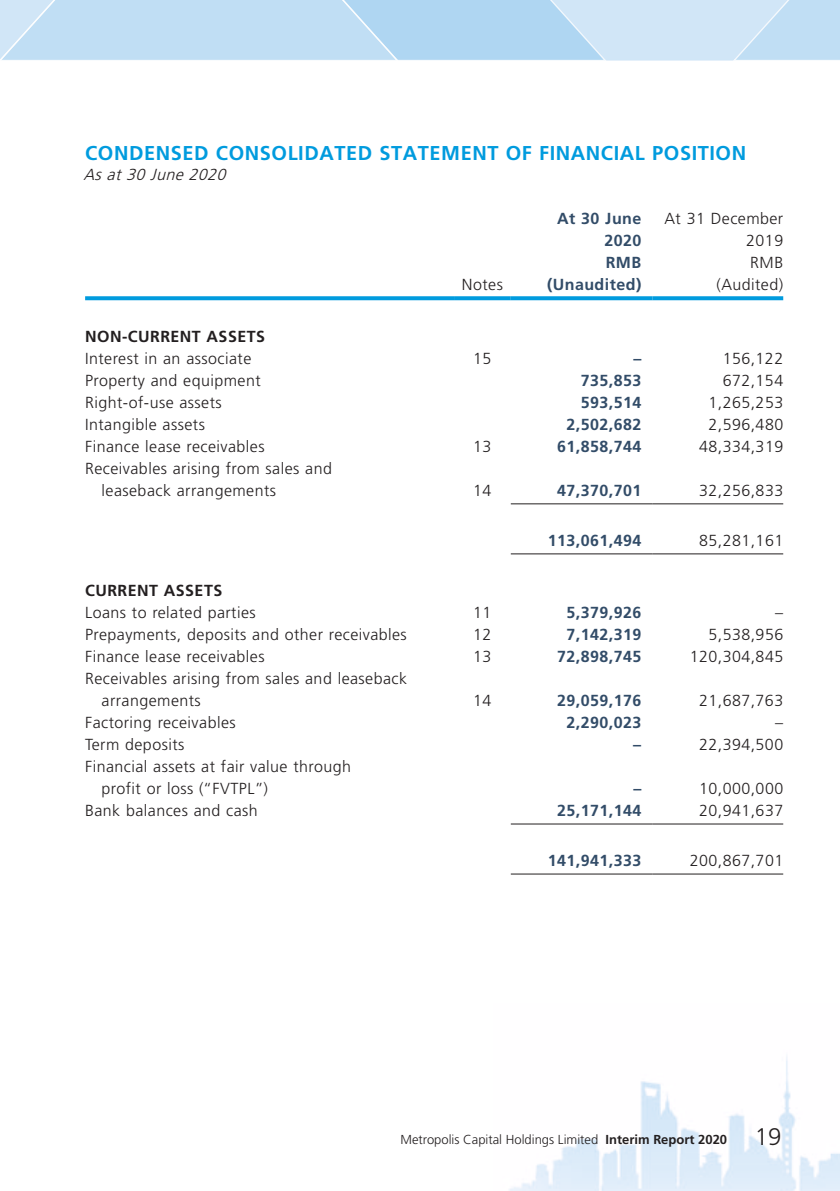
<style>
.page{position:relative;width:840px;height:1191px;background:#fff}
.page>*{position:absolute;margin:0;border:0;box-sizing:border-box;transform-origin:0 0}
.t1{font:700 20px "Frutiger LT Std";letter-spacing:.03em;color:#009bde}
.t2{font:300 16px/22px "Frutiger LT Std";letter-spacing:.03em;color:#231f20}
.t3{font:700 16px "Frutiger LT Std";letter-spacing:.03em;color:#324c68}
.t4{font:700 16px "Frutiger LT Std";letter-spacing:.03em;color:#231f20}
.t5{font:italic 300 16px "Frutiger LT Std";color:#231f20}
.t6{font:300 13px "Frutiger LT Std";color:#231f20}
.s1{font-weight:700}
.s2{font-size:24px}
</style>
<div class="page">
<img style="left:509px;top:1057px;width:330px;height:134px">
<svg style="left:0;top:0;width:839px;height:61px;background:#c1def4"></svg>
<svg style="left:85px;top:296px;width:369px;height:4px"></svg>
<svg style="left:454px;top:296px;width:56px;height:4px"></svg>
<svg style="left:510px;top:296px;width:142px;height:4px"></svg>
<svg style="left:652px;top:296px;width:130px;height:4px"></svg>
<hr style="left:510px;top:503px;width:142px;height:1px;background:#231f20">
<hr style="left:652px;top:503px;width:130px;height:1px;background:#231f20">
<hr style="left:510px;top:553px;width:142px;height:1px;background:#231f20">
<hr style="left:652px;top:553px;width:130px;height:1px;background:#231f20">
<hr style="left:510px;top:823px;width:142px;height:1px;background:#231f20">
<hr style="left:652px;top:823px;width:130px;height:1px;background:#231f20">
<hr style="left:510px;top:873px;width:142px;height:1px;background:#231f20">
<hr style="left:652px;top:873px;width:130px;height:1px;background:#231f20">
<p class="t1" style="left:85px;top:141px;width:662px">CONDENSED CONSOLIDATED STATEMENT OF FINANCIAL POSITION</p>
<p class="t5" style="left:83px;top:165px;width:148px">Asat30 June 2020</p>
<p class="t3" style="left:557px;top:209px;width:86px">At 30 June</p>
<p class="t2" style="left:664px;top:207px;width:120px">At 31 December</p>
<p class="t3" style="left:604px;top:231px;width:38px">2020</p>
<p class="t2" style="left:745px;top:229px;width:38px">2019</p>
<p class="t3" style="left:605px;top:253px;width:37px">RMB</p>
<p class="t2" style="left:749px;top:251px;width:34px">RMB</p>
<p class="t2" style="left:461px;top:273px;width:42px">Notes</p>
<p class="t3" style="left:546px;top:275px;width:96px">(Unaudited)</p>
<p class="t2" style="left:716px;top:273px;width:68px">(Audited)</p>
<p class="t4" style="left:85px;top:327px;width:181px">NON-CURRENT ASSETS</p>
<p class="t2" style="left:85px;top:348px;width:168px">Interest in an associate</p>
<p class="t2" style="left:473px;top:348px;width:20px">15</p>
<p class="t3" style="left:633px;top:349px;width:9px">–</p>
<p class="t2" style="left:722px;top:348px;width:62px">156,122</p>
<p class="t2" style="left:85px;top:370px;width:177px">Property and equipment</p>
<p class="t3" style="left:580px;top:371px;width:62px">735,853</p>
<p class="t2" style="left:722px;top:370px;width:62px">672,154</p>
<p class="t2" style="left:85px;top:392px;width:138px">Right-of-use assets</p>
<p class="t3" style="left:580px;top:393px;width:62px">593,514</p>
<p class="t2" style="left:708px;top:392px;width:76px">1,265,253</p>
<p class="t2" style="left:85px;top:414px;width:121px">Intangible assets</p>
<p class="t3" style="left:566px;top:415px;width:76px">2,502,682</p>
<p class="t2" style="left:708px;top:414px;width:76px">2,596,480</p>
<p class="t2" style="left:85px;top:436px;width:181px">Finance lease receivables</p>
<p class="t2" style="left:473px;top:436px;width:20px">13</p>
<p class="t3" style="left:557px;top:437px;width:86px">61,858,744</p>
<p class="t2" style="left:698px;top:436px;width:86px">48,334,319</p>
<p class="t2" style="left:101px;top:458px;width:232px;text-indent:-16px">Receivables arising from sales and leaseback arrangements</p>
<p class="t2" style="left:473px;top:480px;width:20px">14</p>
<p class="t3" style="left:557px;top:481px;width:86px">47,370,701</p>
<p class="t2" style="left:698px;top:480px;width:86px">32,256,833</p>
<p class="t3" style="left:547px;top:531px;width:95px">113,061,494</p>
<p class="t2" style="left:698px;top:530px;width:86px">85,281,161</p>
<p class="t4" style="left:85px;top:581px;width:138px">CURRENT ASSETS</p>
<p class="t2" style="left:85px;top:602px;width:172px">Loans to related parties</p>
<p class="t2" style="left:473px;top:602px;width:20px">11</p>
<p class="t3" style="left:566px;top:603px;width:76px">5,379,926</p>
<p class="t2" style="left:774px;top:602px;width:9px">–</p>
<p class="t2" style="left:85px;top:624px;width:323px">Prepayments, deposits and other receivables</p>
<p class="t2" style="left:473px;top:624px;width:20px">12</p>
<p class="t3" style="left:566px;top:625px;width:76px">7,142,319</p>
<p class="t2" style="left:708px;top:624px;width:76px">5,538,956</p>
<p class="t2" style="left:85px;top:646px;width:181px">Finance lease receivables</p>
<p class="t2" style="left:473px;top:646px;width:20px">13</p>
<p class="t3" style="left:557px;top:647px;width:86px">72,898,745</p>
<p class="t2" style="left:689px;top:646px;width:95px">120,304,845</p>
<p class="t2" style="left:101px;top:668px;width:307px;text-indent:-16px">Receivables arising from sales and leaseback arrangements</p>
<p class="t2" style="left:473px;top:690px;width:20px">14</p>
<p class="t3" style="left:557px;top:691px;width:86px">29,059,176</p>
<p class="t2" style="left:698px;top:690px;width:86px">21,687,763</p>
<p class="t2" style="left:85px;top:712px;width:152px">Factoring receivables</p>
<p class="t3" style="left:566px;top:713px;width:76px">2,290,023</p>
<p class="t2" style="left:774px;top:712px;width:9px">–</p>
<p class="t2" style="left:85px;top:734px;width:101px">Term deposits</p>
<p class="t3" style="left:633px;top:735px;width:9px">–</p>
<p class="t2" style="left:698px;top:734px;width:86px">22,394,500</p>
<p class="t2" style="left:101px;top:756px;width:251px;text-indent:-16px">Financial assets at fair value through profit or loss (“FVTPL”)</p>
<p class="t3" style="left:633px;top:779px;width:9px">–</p>
<p class="t2" style="left:698px;top:778px;width:86px">10,000,000</p>
<p class="t2" style="left:85px;top:800px;width:174px">Bank balances and cash</p>
<p class="t3" style="left:557px;top:801px;width:86px">25,171,144</p>
<p class="t2" style="left:698px;top:800px;width:86px">20,941,637</p>
<p class="t3" style="left:547px;top:851px;width:95px">141,941,333</p>
<p class="t2" style="left:689px;top:850px;width:95px">200,867,701</p>
<p class="t6" style="left:400px;top:1132px;width:382px">Metropolis Capital Holdings Limited <span class="s1">Interim Report 2020</span> <span class="s2">19</span></p>
</div>
